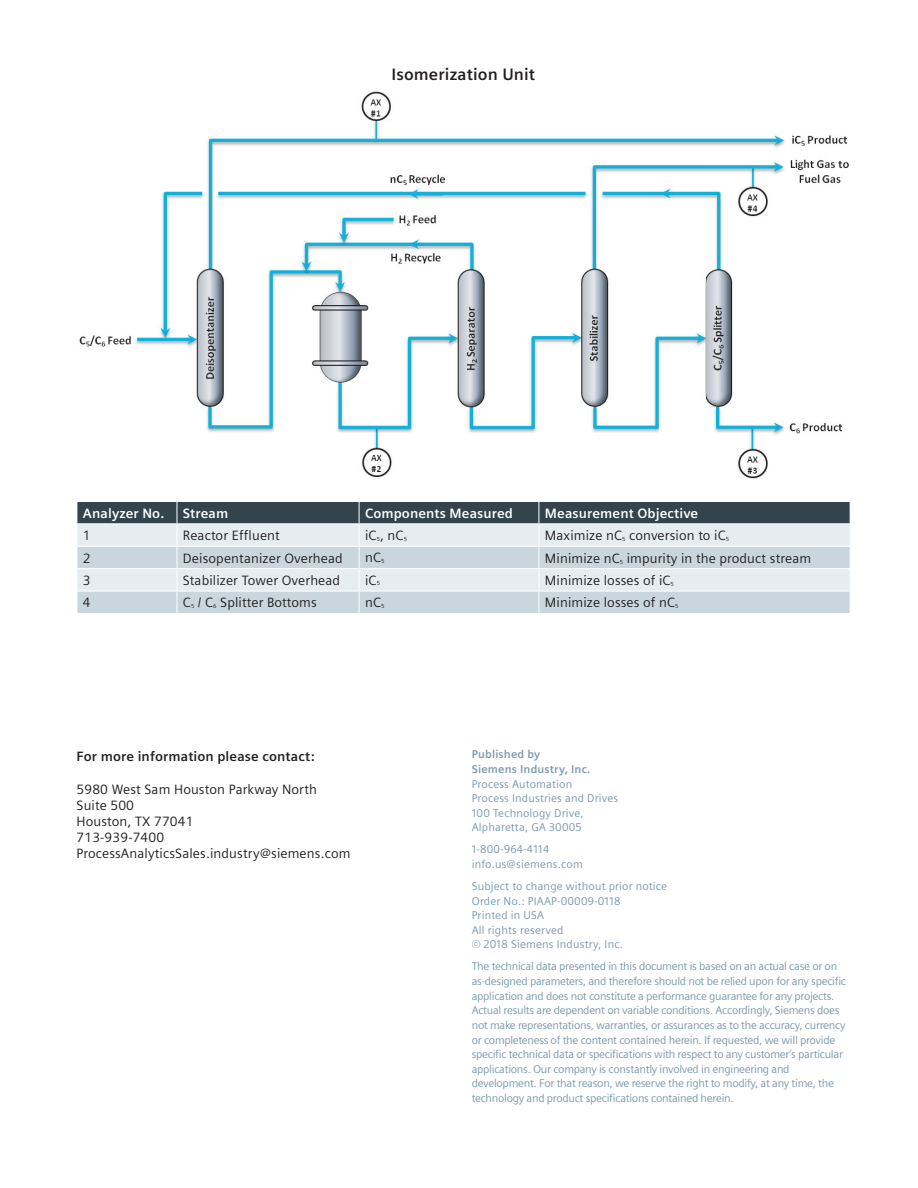
<style>
.page{position:relative;width:918px;height:1188px;background:#fff}
.page>*{position:absolute;margin:0;border:0;box-sizing:border-box;transform-origin:0 0}
._02__Subhead_15pt_bl{font:700 16.5px "Siemens Sans";letter-spacing:.01em;color:#231f20}
._02__Subhead_15pt_bl-2{font:13.5px "Siemens Sans";letter-spacing:.01em;color:#231f20}
._02__Subhead_15pt_bl-3{font:700 13.5px "Siemens Sans";letter-spacing:.01em;color:#fff}
._02__Subhead_15pt_bl-4{font:700 13.5px "Siemens Sans";letter-spacing:.01em;color:#231f20}
._03__Body_text__7_5p{font:11.25px/14.5px "Siemens Sans";letter-spacing:-.025em;color:#7b99a9}
._03__Body_text__7_5p-2{font:11.25px/14.7px "Siemens Sans";letter-spacing:.015em;color:#7b99a9}
._02__Subhead_15pt_bl-5{font:5.85px "Siemens Sans";color:#231f20}
.s1{font-weight:700}
</style>
<div class="page">
<img style="left:79px;top:92px;width:627px;height:386px">
<img style="left:706px;top:135px;width:143px;height:344px">
<svg style="left:77px;top:502px;width:774px;height:111px;background:#b9c4cb"></svg>
<p class="_02__Subhead_15pt_bl" style="left:391px;top:65px;width:145px">Isomerization Unit</p>
<p class="_02__Subhead_15pt_bl-3" style="left:83px;top:506px;width:83px">Analyzer No.</p>
<p class="_02__Subhead_15pt_bl-3" style="left:183px;top:506px;width:47px">Stream</p>
<p class="_02__Subhead_15pt_bl-3" style="left:365px;top:506px;width:149px">Components Measured</p>
<p class="_02__Subhead_15pt_bl-3" style="left:545px;top:506px;width:155px">Measurement Objective</p>
<p class="_02__Subhead_15pt_bl-2" style="left:83px;top:528px;width:9px">1</p>
<p class="_02__Subhead_15pt_bl-2" style="left:183px;top:528px;width:98px">Reactor Effluent</p>
<p class="_02__Subhead_15pt_bl-2" style="left:365px;top:527px;width:40px">iC , nC</p>
<p class="_02__Subhead_15pt_bl-5" style="left:377px;top:535px;width:5px">5</p>
<p class="_02__Subhead_15pt_bl-5" style="left:404px;top:535px;width:5px">5</p>
<p class="_02__Subhead_15pt_bl-2" style="left:545px;top:528px;width:79px">Maximize nC</p>
<p class="_02__Subhead_15pt_bl-5" style="left:622px;top:536px;width:5px">5</p>
<p class="_02__Subhead_15pt_bl-2" style="left:629px;top:528px;width:98px">conversion to iC</p>
<p class="_02__Subhead_15pt_bl-5" style="left:726px;top:536px;width:5px">5</p>
<p class="_02__Subhead_15pt_bl-2" style="left:83px;top:550px;width:9px">2</p>
<p class="_02__Subhead_15pt_bl-2" style="left:183px;top:550px;width:161px">Deisopentanizer Overhead</p>
<p class="_02__Subhead_15pt_bl-2" style="left:365px;top:550px;width:17px">nC</p>
<p class="_02__Subhead_15pt_bl-5" style="left:381px;top:558px;width:5px">5</p>
<p class="_02__Subhead_15pt_bl-2" style="left:545px;top:550px;width:76px">Minimize nC</p>
<p class="_02__Subhead_15pt_bl-5" style="left:620px;top:558px;width:5px">5</p>
<p class="_02__Subhead_15pt_bl-2" style="left:627px;top:550px;width:186px">impurity in the product stream</p>
<p class="_02__Subhead_15pt_bl-2" style="left:83px;top:573px;width:9px">3</p>
<p class="_02__Subhead_15pt_bl-2" style="left:183px;top:573px;width:159px">Stabilizer Tower Overhead</p>
<p class="_02__Subhead_15pt_bl-2" style="left:365px;top:572px;width:13px">iC</p>
<p class="_02__Subhead_15pt_bl-5" style="left:377px;top:580px;width:5px">5</p>
<p class="_02__Subhead_15pt_bl-2" style="left:545px;top:573px;width:127px">Minimize losses of iC</p>
<p class="_02__Subhead_15pt_bl-5" style="left:671px;top:581px;width:5px">5</p>
<p class="_02__Subhead_15pt_bl-2" style="left:83px;top:595px;width:9px">4</p>
<p class="_02__Subhead_15pt_bl-2" style="left:183px;top:595px;width:9px">C</p>
<p class="_02__Subhead_15pt_bl-5" style="left:191px;top:603px;width:5px">5</p>
<p class="_02__Subhead_15pt_bl-2" style="left:198px;top:595px;width:17px">/ C</p>
<p class="_02__Subhead_15pt_bl-5" style="left:213px;top:603px;width:5px">6</p>
<p class="_02__Subhead_15pt_bl-2" style="left:220px;top:595px;width:98px">Splitter Bottoms</p>
<p class="_02__Subhead_15pt_bl-2" style="left:365px;top:595px;width:17px">nC</p>
<p class="_02__Subhead_15pt_bl-5" style="left:381px;top:603px;width:5px">5</p>
<p class="_02__Subhead_15pt_bl-2" style="left:545px;top:595px;width:132px">Minimize losses of nC</p>
<p class="_02__Subhead_15pt_bl-5" style="left:675px;top:603px;width:5px">5</p>
<p class="_02__Subhead_15pt_bl-4" style="left:77px;top:749px;width:240px">For more information please contact:</p>
<p class="_02__Subhead_15pt_bl-2" style="left:77px;top:781px;width:242px">5980 West Sam Houston Parkway North</p>
<p class="_02__Subhead_15pt_bl-2" style="left:77px;top:798px;width:59px">Suite 500</p>
<p class="_02__Subhead_15pt_bl-2" style="left:77px;top:814px;width:119px">Houston, TX 77041</p>
<p class="_02__Subhead_15pt_bl-2" style="left:77px;top:830px;width:89px">713-939-7400</p>
<p class="_02__Subhead_15pt_bl-2" style="left:77px;top:846px;width:276px">ProcessAnalyticsSales.industry@siemens.com</p>
<p class="_03__Body_text__7_5p-2" style="left:472px;top:747px;width:148px"><span class="s1">Published by<br>Siemens Industry, Inc.<br></span>Process Automation<br>Process Industries and Drives<br>100 Technology Drive,<br>Alpharetta, GA 30005</p>
<p class="_03__Body_text__7_5p-2" style="left:472px;top:842px;width:113px">1-800-964-4114 info.us@siemens.com</p>
<p class="_03__Body_text__7_5p-2" style="left:472px;top:879px;width:197px">Subject to change without prior notice<br>Order No.: PIAAP-00009-0118<br>Printed in USA<br>All rights reserved<br>© 2018 Siemens Industry, Inc.</p>
<p class="_03__Body_text__7_5p" style="left:472px;top:959px;width:376px">The technical data presented in this document is based on an actual case or on as-designed parameters, and therefore should not be relied upon for any specific application and does not constitute a performance guarantee for any projects.<br>Actual results are dependent on variable conditions. Accordingly, Siemens does not make representations, warranties, or assurances as to the accuracy, currency or completeness of the content contained herein. If requested, we will provide specific technical data or specifications with respect to any customer’s particular applications. Our company is constantly involved in engineering and development. For that reason, we reserve the right to modify, at any time, the technology and product specifications contained herein.</p>
</div>
